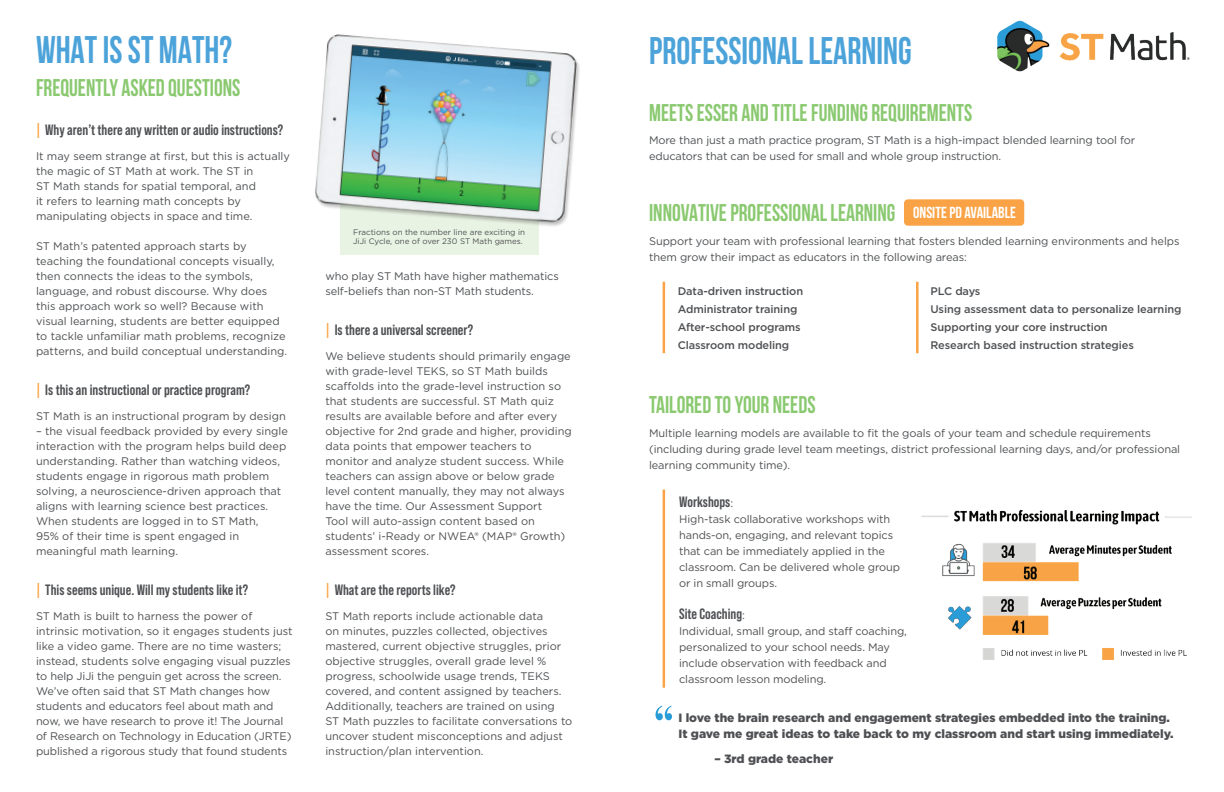
<style>
.page{position:relative;width:1224px;height:792px;background:#fff}
.page>*{position:absolute;margin:0;border:0;box-sizing:border-box;transform-origin:0 0}
.t1{font:700 38.5px "Bebas Neue";color:#4ca3da;scale:.91 1}
.t2{font:700 24.2px "Bebas Neue";color:#8ac970;scale:.91 1}
.t3{font:700 16px "Bebas Neue";color:#fff}
.t4{font:700 15px "Bebas Neue Pro";color:#4e5053}
.t5{font:900 12px/16px "Gotham";color:#4e5053}
.t6{font:11px/15px "Gotham";color:#4e5053}
.t7{font:500 11px "Gotham";letter-spacing:-.01em;color:#4e5053}
.t8{font:8px/9.6px "Gotham";color:#4e5053}
.s1{color:#f9a445}
.s2{font-family:"Gotham";font-weight:400;font-size:11px}
</style>
<div class="page">
<div style="left:340px;top:202px;width:199px;height:52px;background:#e9f3e3"></div>
<img style="left:315px;top:34px;width:265px;height:192px">
<img style="left:997px;top:20px;width:193px;height:52px">
<svg style="left:656px;top:706px;width:16px;height:14px"></svg>
<hr style="left:663px;top:282px;width:2px;height:71px;background:#f9a346">
<hr style="left:663px;top:490px;width:2px;height:198px;background:#f9a346">
<hr style="left:916px;top:282px;width:3px;height:71px;background:#f9a346">
<div style="left:904px;top:199px;width:120px;height:27px;background:#f9a346;border-radius:4px"></div>
<img style="left:921px;top:510px;width:271px;height:150px">
<h1 class="t1" style="left:36px;top:28px;width:217px">WHAT IS ST MATH?</h1>
<h2 class="t2" style="left:36px;top:74px;width:226px">FREQUENTLY ASKED QUESTIONS</h2>
<h3 class="t4" style="left:36px;top:122px;width:249px"><span class="s1">|</span> Why aren’t there any written or audio instructions?</h3>
<p class="t6" style="left:36px;top:149px;width:256px">It may seem strange at first, but this is actually the magic of ST Math at work. The ST in<br>ST Math stands for spatial temporal, and<br>it refers to learning math concepts by manipulating objects in space and time.</p>
<p class="t6" style="left:36px;top:239px;width:253px">ST Math’s patented approach starts by teaching the foundational concepts visually, then connects the ideas to the symbols, language, and robust discourse. Why does this approach work so well? Because with visual learning, students are better equipped to tackle unfamiliar math problems, recognize patterns, and build conceptual understanding.</p>
<h3 class="t4" style="left:36px;top:382px;width:216px"><span class="s1">|</span> Is this an instructional or practice program?</h3>
<p class="t6" style="left:36px;top:409px;width:251px">ST Math is an instructional program by design</p>
<p class="t6" style="left:36px;top:424px;width:253px">– the visual feedback provided by every single interaction with the program helps build deep understanding. Rather than watching videos, students engage in rigorous math problem solving, a neuroscience-driven approach that aligns with learning science best practices.<br>When students are logged in to ST Math,<br>95% of their time is spent engaged in meaningful math learning.</p>
<h3 class="t4" style="left:36px;top:582px;width:214px"><span class="s1">|</span> This seems unique. Will my students like it?</h3>
<p class="t6" style="left:36px;top:609px;width:258px">ST Math is built to harness the power of intrinsic motivation, so it engages students just like a video game. There are no time wasters; instead, students solve engaging visual puzzles to help JiJi the penguin get across the screen.<br>We’ve often said that ST Math changes how students and educators feel about math and now, we have research to prove it! The Journal of Research on Technology in Education (JRTE) published a rigorous study that found students</p>
<p class="t8" style="left:353px;top:227px;width:173px">Fractions on the number line are exciting in<br>JiJi Cycle, one of over 230 ST Math games.</p>
<p class="t6" style="left:325px;top:268px;width:235px">who play ST Math have higher mathematics self-beliefs than non-ST Math students.</p>
<h3 class="t4" style="left:325px;top:321px;width:149px"><span class="s1">|</span> Is there a universal screener?</h3>
<p class="t6" style="left:325px;top:348px;width:248px">We believe students should primarily engage with grade-level TEKS, so ST Math builds scaffolds into the grade-level instruction so that students are successful. ST Math quiz results are available before and after every objective for 2nd grade and higher, providing data points that empower teachers to monitor and analyze student success. While teachers can assign above or below grade level content manually, they may not always have the time. Our Assessment Support<br>Tool will auto-assign content based on students’ i-Ready or NWEA® (MAP® Growth) assessment scores.</p>
<h3 class="t4" style="left:325px;top:581px;width:132px"><span class="s1">|</span> What are the reports like?</h3>
<p class="t6" style="left:325px;top:608px;width:248px">ST Math reports include actionable data<br>on minutes, puzzles collected, objectives mastered, current objective struggles, prior objective struggles, overall grade level % progress, schoolwide usage trends, TEKS covered, and content assigned by teachers.<br>Additionally, teachers are trained on using<br>ST Math puzzles to facilitate conversations to uncover student misconceptions and adjust instruction/plan intervention.</p>
<h1 class="t1" style="left:649px;top:29px;width:290px">PROFESSIONAL LEARNING</h1>
<h2 class="t2" style="left:649px;top:99px;width:357px">MEETS ESSER AND TITLE FUNDING REQUIREMENTS</h2>
<p class="t6" style="left:649px;top:132px;width:488px;line-height:16px">More than just a math practice program, ST Math is a high-impact blended learning tool for educators that can be used for small and whole group instruction.</p>
<h2 class="t2" style="left:649px;top:199px;width:272px">INNOVATIVE PROFESSIONAL LEARNING</h2>
<p class="t6" style="left:649px;top:233px;width:532px;line-height:16px">Support your team with professional learning that fosters blended learning environments and helps them grow their impact as educators in the following areas:</p>
<p class="t7" style="left:678px;top:284px;width:127px">Data-driven instruction</p>
<p class="t7" style="left:931px;top:284px;width:51px">PLC days</p>
<p class="t7" style="left:678px;top:302px;width:121px">Administrator training</p>
<p class="t7" style="left:930px;top:302px;width:253px">Using assessment data to personalize learning</p>
<p class="t7" style="left:678px;top:320px;width:124px">After-school programs</p>
<p class="t7" style="left:931px;top:320px;width:179px">Supporting your core instruction</p>
<p class="t7" style="left:678px;top:338px;width:113px">Classroom modeling</p>
<p class="t7" style="left:931px;top:338px;width:205px">Research based instruction strategies</p>
<h3 class="t3" style="left:913px;top:204px;width:104px">ONSITE PD AVAILABLE</h3>
<h2 class="t2" style="left:649px;top:391px;width:184px">TAILORED TO YOUR NEEDS</h2>
<p class="t6" style="left:649px;top:425px;width:533px;line-height:16px">Multiple learning models are available to fit the goals of your team and schedule requirements (including during grade level team meetings, district professional learning days, and/or professional learning community time).</p>
<h3 class="t4" style="left:679px;top:493px;width:56px">Workshops<span class="s2">:</span></h3>
<p class="t6" style="left:679px;top:510px;width:223px;line-height:16px">High-task collaborative workshops with hands-on, engaging, and relevant topics that can be immediately applied in the classroom. Can be delivered whole group or in small groups.</p>
<h3 class="t4" style="left:679px;top:605px;width:67px">Site Coaching<span class="s2">:</span></h3>
<p class="t6" style="left:679px;top:622px;width:229px;line-height:16px">Individual, small group, and staff coaching, personalized to your school needs. May include observation with feedback and classroom lesson modeling.</p>
<p class="t5" style="left:678px;top:710px;width:497px">I love the brain research and engagement strategies embedded into the training.<br>It gave me great ideas to take back to my classroom and start using immediately.</p>
<p class="t5" style="left:714px;top:751px;width:120px">– 3rd grade teacher</p>
</div>
